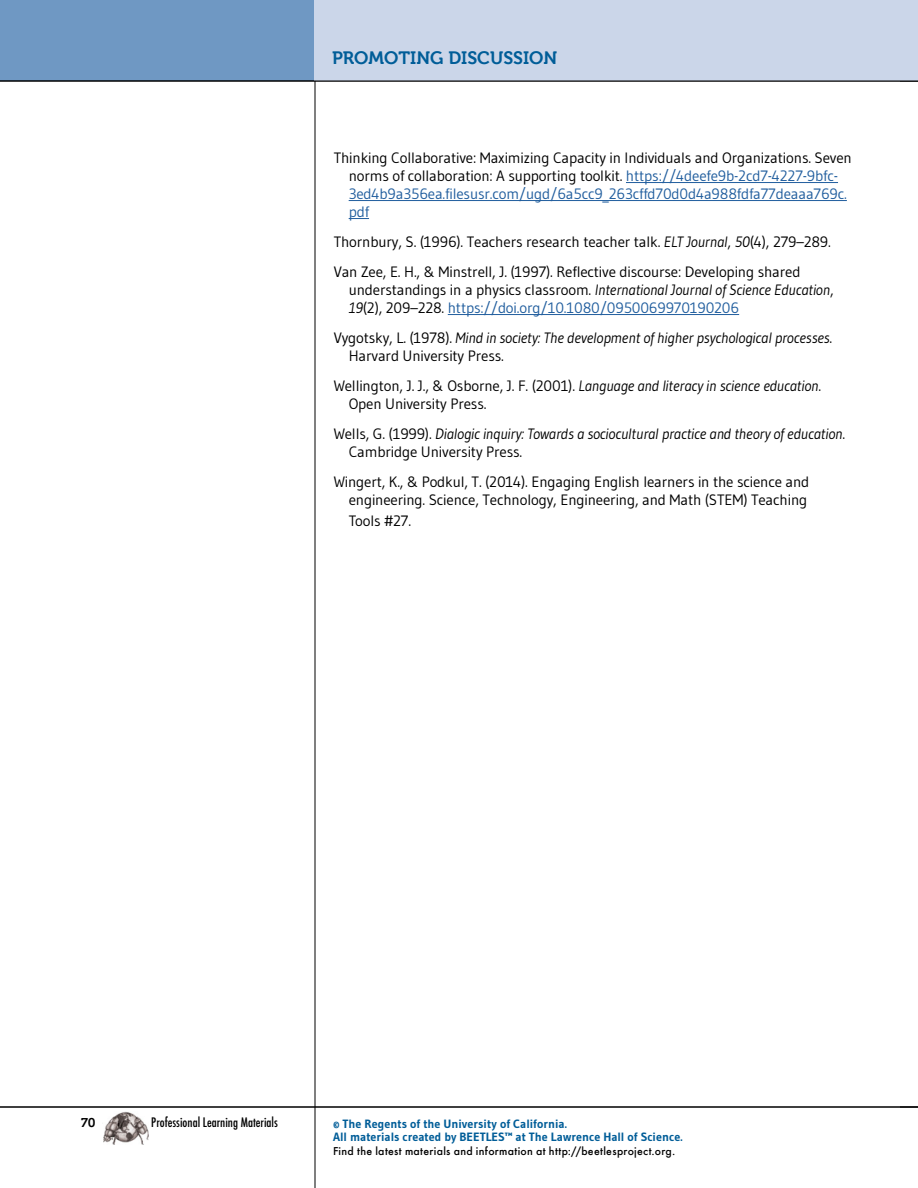
<style>
.page{position:relative;width:918px;height:1188px;background:#fff}
.page>*{position:absolute;margin:0;border:0;box-sizing:border-box;transform-origin:0 0}
.t1{font:18px "Museo 700";color:#005d98}
.t2{font:15px/18px "Gudea";letter-spacing:-.01em;color:#000}
.t3{font:italic 15px/18px "Gudea";letter-spacing:-.01em;color:#000}
.t4{font:500 condensed 12.75px "Futura";color:#000}
.t5{font:12.75px "Museo 700";color:#000}
.t6{font:700 12px/13.5px "Gudea";letter-spacing:.005em;color:#005d98}
.t7{font:500 10.5px "Futura";letter-spacing:.03em;color:#000}
.s1{color:#215e9e}
.s2{font-style:italic}
.s3{font-style:normal}
.s4{font-family:"Museo 500"}
</style>
<div class="page">
<div style="left:0;top:0;width:315px;height:81px;background:#6f98c3"></div>
<hr style="left:315px;top:0;width:1px;height:1188px;background:#000">
<img style="left:104px;top:1112px;width:44px;height:33px">
<div style="left:314px;top:0;width:604px;height:81px;background:#cbd6e9"></div>
<hr style="left:0;top:1107px;width:918px;height:1px;background:#000">
<hr style="left:0;top:81px;width:918px;height:1px;background:#000">
<hr style="left:626px;top:182px;width:212px;height:1px;background:#215e9e">
<hr style="left:349px;top:200px;width:498px;height:1px;background:#215e9e">
<svg style="left:349px;top:218px;width:20px;height:1px"></svg>
<hr style="left:448px;top:314px;width:291px;height:1px;background:#215e9e">
<p class="t1" style="left:355px;top:47px;width:13px">O</p>
<p class="t1" style="left:491px;top:47px;width:12px">S</p>
<p class="t1" style="left:332px;top:47px;width:38px">PROMOT</p>
<p class="t1" style="left:410px;top:47px;width:149px">ING DISCUSSION</p>
<p class="t2" style="left:349px;top:149px;width:505px;text-indent:-15px">Thinking Collaborative: Maximizing Capacity in Individuals and Organizations. Seven norms of collaboration: A supporting toolkit. <span class="s1">https://4deefe9b-2cd7-4227-9bfc-3ed4b9a356ea.filesusr.com/ugd/6a5cc9_263cffd70d0d4a988fdfa77deaaa769c. pdf</span></p>
<p class="t2" style="left:334px;top:227px;width:499px;line-height:30px">Thornbury, S. (1996). Teachers research teacher talk. <span class="s2">ELT Journal</span>, <span class="s2">50</span>(4), 279–289.<br>Van Zee, E. H., &amp; Minstrell, J. (1997). Reflective discourse: Developing shared</p>
<p class="t2" style="left:349px;top:281px;width:487px">understandings in a physics classroom. <span class="s2">International Journal of Science Education</span>,<br><span class="s2">19</span>(2), 209–228. <span class="s1">https://doi.org/10.1080/0950069970190206</span></p>
<p class="t3" style="left:349px;top:329px;width:485px;text-indent:-15px"><span class="s3">Vygotsky, L. (1978).</span> Mind in society: The development of higher psychological processes<span class="s3">.<br>Harvard University Press.</span></p>
<p class="t2" style="left:349px;top:377px;width:474px;text-indent:-15px">Wellington, J. J., &amp; Osborne, J. F. (2001). <span class="s2">Language and literacy in science education</span>.<br>Open University Press.</p>
<p class="t3" style="left:349px;top:425px;width:498px;text-indent:-15px"><span class="s3">Wells, G. (1999).</span> Dialogic inquiry: Towards a sociocultural practice and theory of education<span class="s3">.<br>Cambridge University Press.</span></p>
<p class="t2" style="left:334px;top:473px;width:477px;text-align:right">Wingert, K., &amp; Podkul, T. (2014). Engaging English learners in the science and engineering. Science, Technology, Engineering, and Math (STEM) Teaching</p>
<p class="t2" style="left:349px;top:512px;width:64px">Tools #27.</p>
<p class="t5" style="left:81px;top:1115px;width:29px">70 <span class="s4">•</span></p>
<p class="t4" style="left:151px;top:1114px;width:128px">Professional Learning Materials</p>
<p class="t6" style="left:333px;top:1117px;width:351px">© The Regents of the University of California.<br>All materials created by BEETLES™ at The Lawrence Hall of Science.</p>
<p class="t7" style="left:333px;top:1144px;width:344px">Find the latest materials and information at http://beetlesproject.org.</p>
</div>
